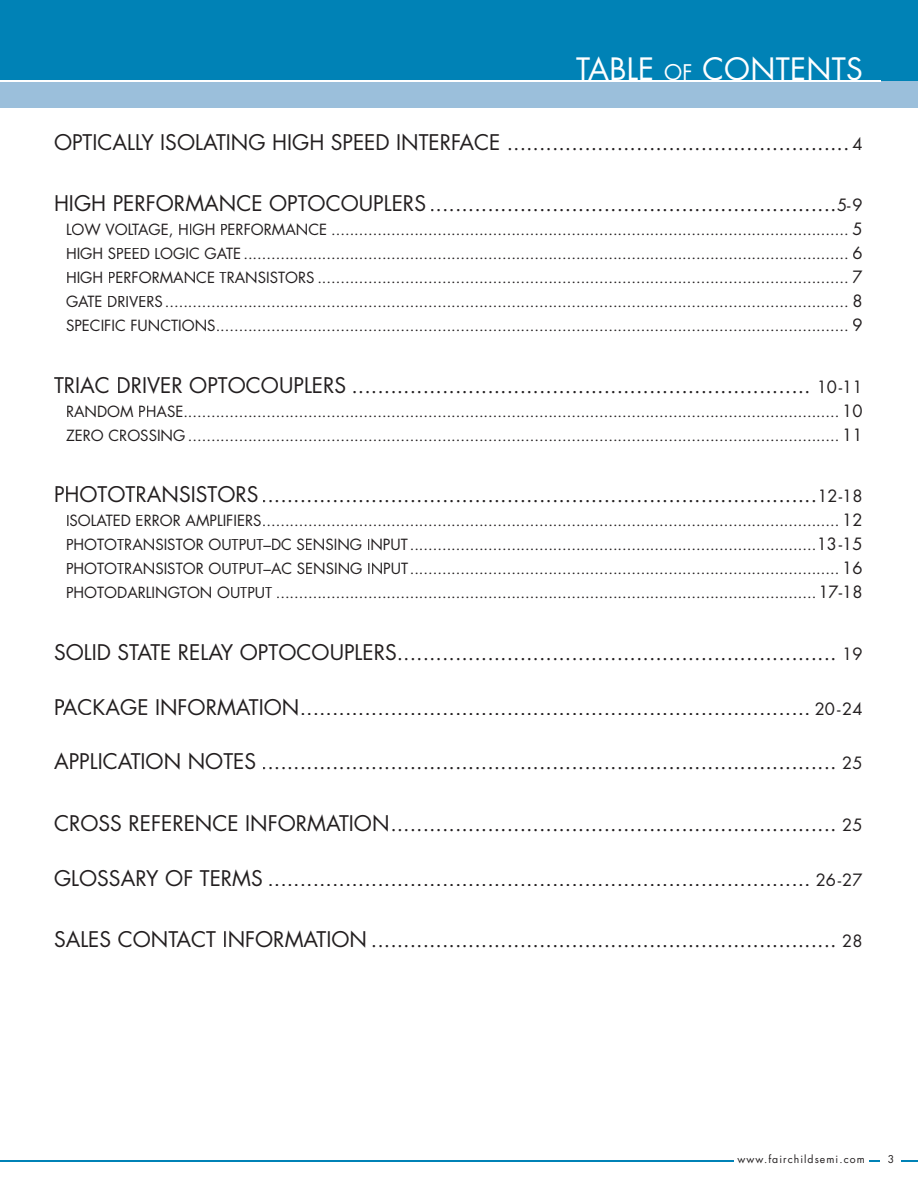
<style>
.page{position:relative;width:918px;height:1188px;background:#fff}
.page>*{position:absolute;margin:0;border:0;box-sizing:border-box;transform-origin:0 0}
.t1{font:30px "Futura";letter-spacing:.01em;color:#fff}
.t2{font:21px "Futura";color:#231f20}
.t3{font:15px/24px "Futura";color:#231f20;text-align:justify}
.t4{font:10.5px "Futura";color:#231f20}
.s1{font-size:21px}
.s2{font-size:16.5px}
</style>
<div class="page">
<div style="left:0;top:0;width:918px;height:108px;background:#0082b6"></div>
<hr style="left:0;top:1160px;width:918px;height:2px;background:#0082b6">
<div style="left:881px;top:1147px;width:20px;height:27px;background:#fff"></div>
<div style="left:735px;top:1147px;width:134px;height:27px;background:#fff"></div>
<div style="left:0;top:81px;width:918px;height:27px;background:#9bbfdb"></div>
<hr style="left:0;top:80px;width:880px;height:2px;background:#fff">
<h1 class="t1" style="left:576px;top:49px;width:288px">TABLE <span class="s1">of</span> CONTENTS</h1>
<h2 class="t2" style="left:54px;top:128px;width:810px">OPTICALLY ISOLATING HIGH SPEED INTERFACE ..................................................... <span class="s2">4</span></h2>
<h2 class="t2" style="left:54px;top:189px;width:810px">HIGH PERFORMANCE OPTOCOUPLERS ...............................................................<span class="s2">5-9</span></h2>
<p class="t3" style="left:66px;top:218px;width:798px">LOW VOLTAGE, HIGH PERFORMANCE ................................................................................................................ <span class="s2">5<br></span>HIGH SPEED LOGIC GATE ................................................................................................................................... <span class="s2">6<br></span>HIGH PERFORMANCE TRANSISTORS ................................................................................................................... <span class="s2">7<br></span>GATE DRIVERS.................................................................................................................................................... <span class="s2">8<br></span>SPECIFIC FUNCTIONS......................................................................................................................................... <span class="s2">9</span></p>
<h2 class="t2" style="left:54px;top:371px;width:810px">TRIAC DRIVER OPTOCOUPLERS ....................................................................... <span class="s2">10-11</span></h2>
<p class="t3" style="left:66px;top:399px;width:798px">RANDOM PHASE.............................................................................................................................................. <span class="s2">10<br></span>ZERO CROSSING ............................................................................................................................................. <span class="s2">11</span></p>
<h2 class="t2" style="left:54px;top:480px;width:810px">PHOTOTRANSISTORS......................................................................................<span class="s2">12-18</span></h2>
<p class="t3" style="left:66px;top:509px;width:798px">ISOLATED ERROR AMPLIFIERS............................................................................................................................. <span class="s2">12<br></span>PHOTOTRANSISTOR OUTPUT–DC SENSING INPUT ........................................................................................<span class="s2">13-15<br></span>PHOTOTRANSISTOR OUTPUT–AC SENSING INPUT............................................................................................. <span class="s2">16<br></span>PHOTODARLINGTON OUTPUT .....................................................................................................................<span class="s2">17-18</span></p>
<h2 class="t2" style="left:54px;top:638px;width:810px">SOLID STATE RELAY OPTOCOUPLERS.................................................................... <span class="s2">19</span></h2>
<h2 class="t2" style="left:54px;top:693px;width:810px">PACKAGE INFORMATION............................................................................... <span class="s2">20-24</span></h2>
<h2 class="t2" style="left:54px;top:747px;width:810px">APPLICATION NOTES ......................................................................................... <span class="s2">25</span></h2>
<h2 class="t2" style="left:54px;top:809px;width:810px">CROSS REFERENCE INFORMATION..................................................................... <span class="s2">25</span></h2>
<h2 class="t2" style="left:54px;top:864px;width:810px">GLOSSARY OF TERMS .................................................................................... <span class="s2">26-27</span></h2>
<h2 class="t2" style="left:54px;top:925px;width:810px">SALES CONTACT INFORMATION ........................................................................ <span class="s2">28</span></h2>
<p class="t4" style="left:738px;top:1152px;width:129px">WWW.FAIRCHILDSEMI.COM</p>
<p class="t4" style="left:888px;top:1152px;width:8px">3</p>
</div>
